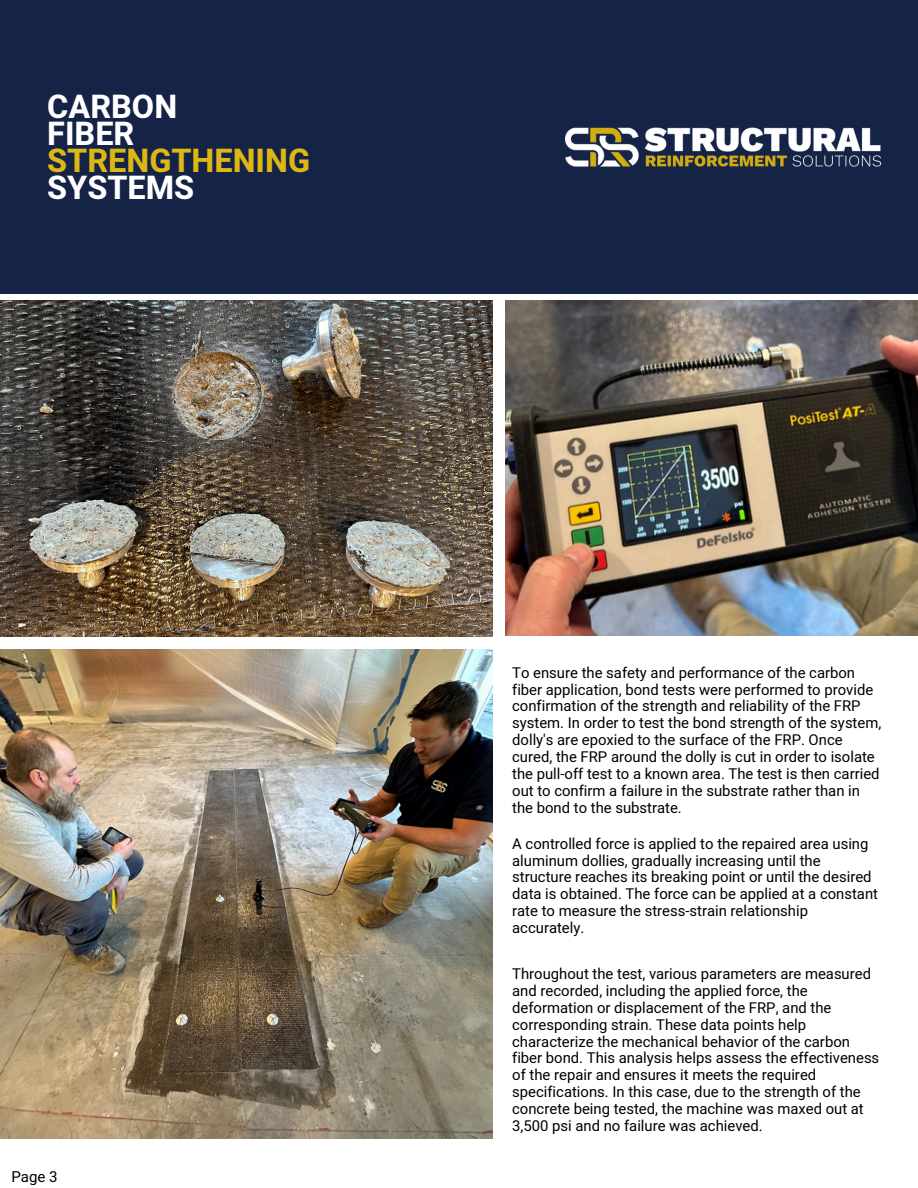
<style>
.page{position:relative;width:918px;height:1188px;background:#fff}
.page>*{position:absolute;margin:0;border:0;box-sizing:border-box;transform-origin:0 0}
.t1{font:700 32.4px/27px "Heebo";color:#fff}
.t2{font:15px "Heebo";color:#000}
.t3{font:14.85px/16.8px "Heebo";color:#000}
.s1{color:#ddb814}
</style>
<div class="page">
<div style="left:0;top:0;width:918px;height:294px;background:#152346"></div>
<img style="left:0;top:650px;width:493px;height:488px">
<img style="left:0;top:301px;width:493px;height:335px">
<img style="left:506px;top:301px;width:412px;height:335px">
<img style="left:565px;top:127px;width:317px;height:40px">
<h1 class="t1" style="left:47px;top:94px;width:264px">CARBON<br>FIBER<br><span class="s1">STRENGTHENING<br></span>SYSTEMS</h1>
<p class="t2" style="left:12px;top:1166px;width:48px">Page 3</p>
<p class="t3" style="left:512px;top:665px;width:371px">To ensure the safety and performance of the carbon fiber application, bond tests were performed to provide confirmation of the strength and reliability of the FRP system. In order to test the bond strength of the system, dolly's are epoxied to the surface of the FRP. Once cured, the FRP around the dolly is cut in order to isolate the pull-off test to a known area. The test is then carried out to confirm a failure in the substrate rather than in the bond to the substrate.</p>
<p class="t3" style="left:512px;top:836px;width:367px">A controlled force is applied to the repaired area using aluminum dollies, gradually increasing until the structure reaches its breaking point or until the desired data is obtained. The force can be applied at a constant rate to measure the stress-strain relationship accurately.</p>
<p class="t3" style="left:512px;top:966px;width:369px">Throughout the test, various parameters are measured and recorded, including the applied force, the deformation or displacement of the FRP, and the corresponding strain. These data points help characterize the mechanical behavior of the carbon fiber bond. This analysis helps assess the effectiveness of the repair and ensures it meets the required specifications. In this case, due to the strength of the concrete being tested, the machine was maxed out at 3,500 psi and no failure was achieved.</p>
</div>
